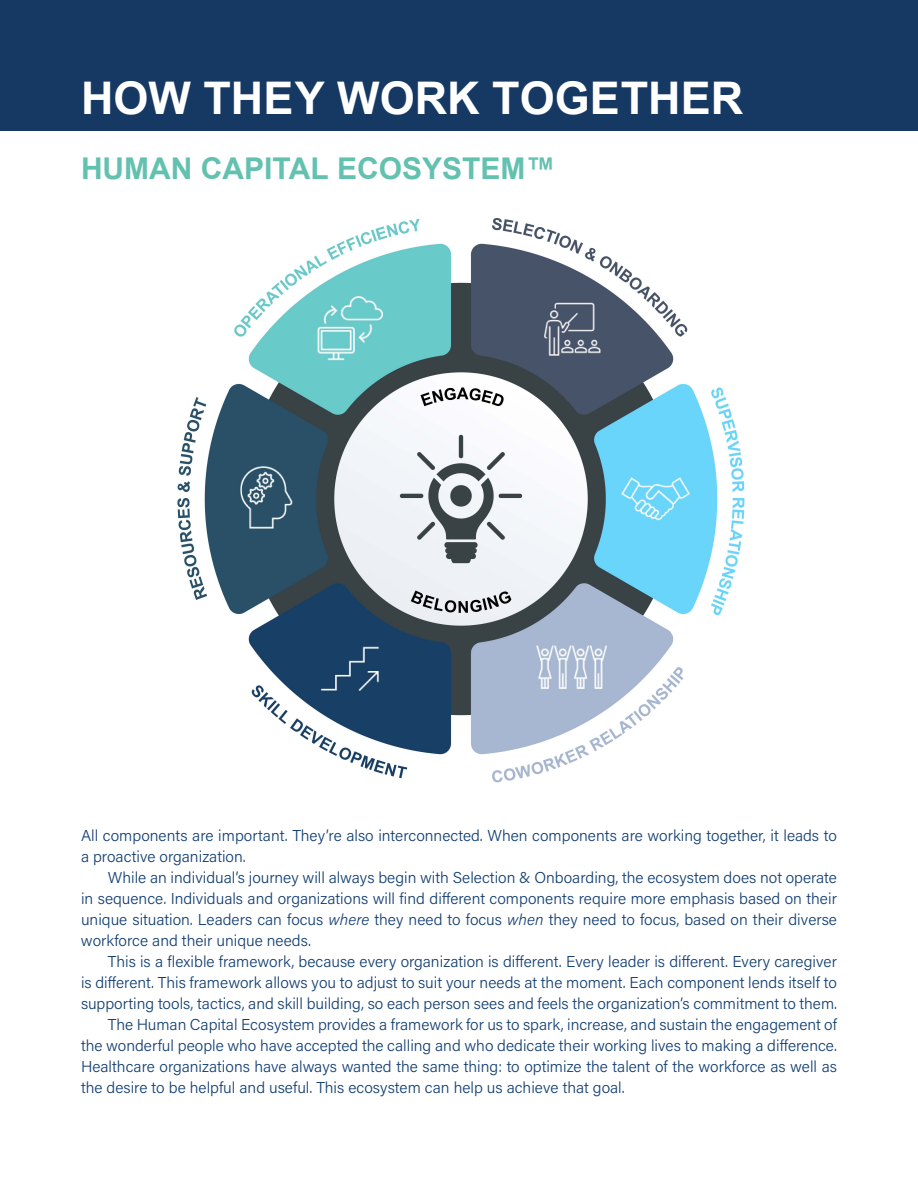
<style>
.page{position:relative;width:918px;height:1188px;background:#fff}
.page>*{position:absolute;margin:0;border:0;box-sizing:border-box;transform-origin:0 0}
.t1{font:700 45px "Arial";color:#fff}
.t2{font:700 30px "Arial";color:#63c1af}
.t3{font:300 15.75px/21px "Acumin Pro";color:#144072;text-align:justify}
.s1{font-style:inherit}
.s2{font-style:italic}
</style>
<div class="page">
<div style="left:0;top:0;width:918px;height:131px;background:#163963"></div>
<img style="left:177px;top:218px;width:568px;height:565px">
<p class="t1" style="left:81px;top:68px;width:664px">HO<span class="s1">W</span> THEY <span class="s1">W</span>O<span class="s1">RK</span> TO<span class="s1">G</span>ETHE<span class="s1">R</span></p>
<p class="t2" style="left:81px;top:149px;width:476px">HUMAN CAPITAL ECOSYSTEM<span class="s1">™</span></p>
<p class="t3" style="left:81px;top:824px;width:757px">All components are important. They’re also interconnected. When components are working together, it leads to a proactive organization.</p>
<p class="t3" style="left:81px;top:866px;width:758px;text-indent:27px">While an individual’s journey will always begin with Selection &amp; Onboarding, the ecosystem does not operate in sequence. Individuals and organizations will find different components require more emphasis based on their unique situation. Leaders can focus <span class="s2">where</span> they need to focus <span class="s2">when</span> they need to focus, based on their diverse workforce and their unique needs.</p>
<p class="t3" style="left:81px;top:950px;width:758px;text-indent:27px">This is a flexible framework, because every organization is different. Every leader is different. Every caregiver is different. This framework allows you to adjust to suit your needs at the moment. Each component lends itself to supporting tools, tactics, and skill building, so each person sees and feels the organization’s commitment to them.</p>
<p class="t3" style="left:81px;top:1013px;width:758px;text-indent:27px">The Human Capital Ecosystem provides a framework for us to spark, increase, and sustain the engagement of the wonderful people who have accepted the calling and who dedicate their working lives to making a difference.<br>Healthcare organizations have always wanted the same thing: to optimize the talent of the workforce as well as the desire to be helpful and useful. This ecosystem can help us achieve that goal.</p>
</div>
